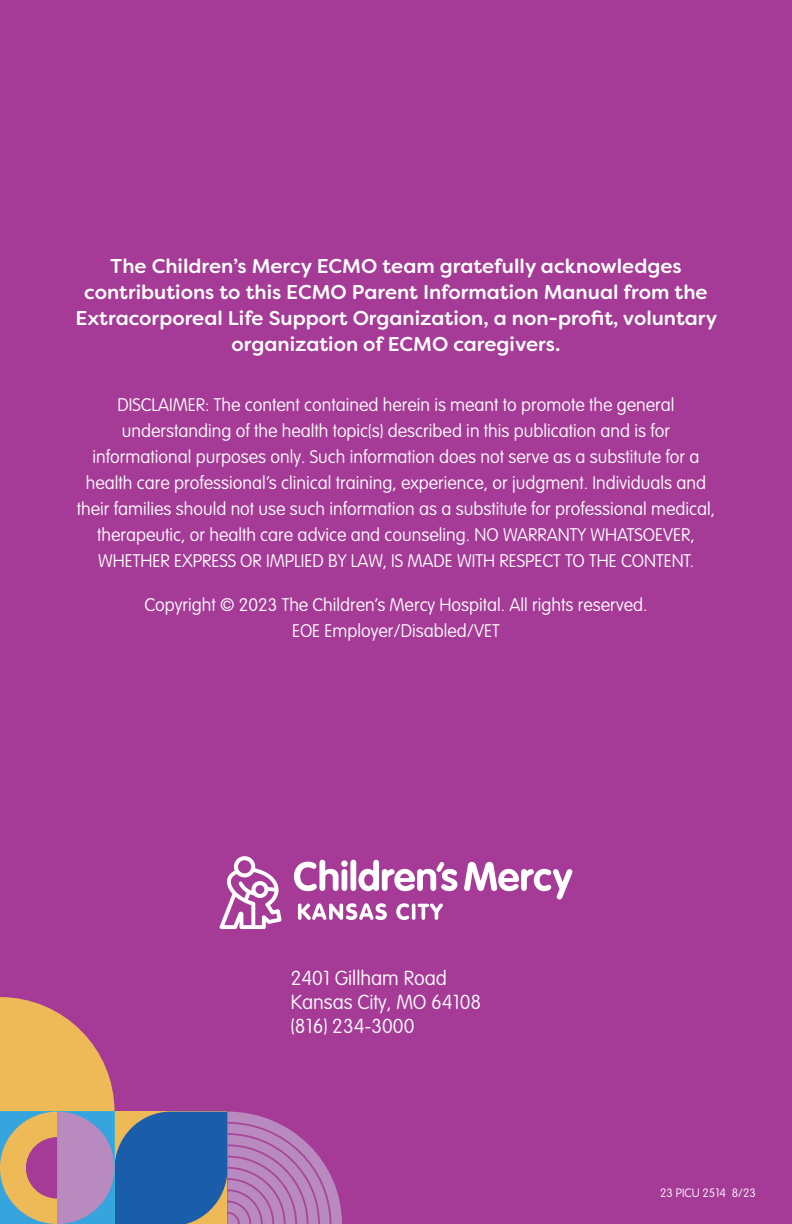
<style>
.page{position:relative;width:792px;height:1224px;background:#a53b96}
.page>*{position:absolute;margin:0;border:0;box-sizing:border-box;transform-origin:0 0}
.Bullet_1{font:500 20px/26px "Filson Soft";color:#fff;text-align:center}
.t1{font:300 20px "VAG Rounded Next";color:#fff}
.Bullet_1-2{font:300 18px/26px "VAG Rounded Next";color:#fff;text-align:center}
.t2{font:300 12px "VAG Rounded Next";color:#fff}
</style>
<div class="page">
<svg style="left:220px;top:856px;width:62px;height:73px"></svg>
<svg style="left:294px;top:860px;width:54px;height:31px"></svg>
<div style="left:350px;top:860px;width:6px;height:31px;background:#fff;border-radius:3px"></div>
<svg style="left:464px;top:862px;width:108px;height:37px"></svg>
<svg style="left:358px;top:860px;width:99px;height:31px"></svg>
<svg style="left:298px;top:903px;width:89px;height:17px"></svg>
<svg style="left:396px;top:903px;width:13px;height:17px"></svg>
<hr style="left:412px;top:904px;width:3px;height:16px;background:#fff;border-radius:2px">
<svg style="left:418px;top:904px;width:25px;height:16px"></svg>
<svg style="left:0;top:997px;width:342px;height:227px"></svg>
<p class="Bullet_1" style="left:75px;top:253px;width:643px">The Children’s Mercy ECMO team gratefully acknowledges contributions to this ECMO Parent Information Manual from the Extracorporeal Life Support Organization, a non-profit, voluntary organization of ECMO caregivers.</p>
<p class="Bullet_1-2" style="left:77px;top:392px;width:640px">DISCLAIMER: The content contained herein is meant to promote the general understanding of the health topic(s) described in this publication and is for informational purposes only. Such information does not serve as a substitute for a health care professional’s clinical training, experience, or judgment. Individuals and their families should not use such information as a substitute for professional medical, therapeutic, or health care advice and counseling. NO WARRANTY WHATSOEVER, WHETHER EXPRESS OR IMPLIED BY LAW, IS MADE WITH RESPECT TO THE CONTENT.</p>
<p class="Bullet_1-2" style="left:144px;top:592px;width:505px">Copyright © 2023 The Children’s Mercy Hospital. All rights reserved.<br>EOE Employer/Disabled/VET</p>
<p class="t1" style="left:291px;top:967px;width:158px">2401 Gillham Road</p>
<p class="t1" style="left:291px;top:991px;width:192px">Kansas City, MO 64108</p>
<p class="t1" style="left:291px;top:1015px;width:125px">(816) 234-3000</p>
<p class="t2" style="left:660px;top:1186px;width:97px">23 PICU 2514 8/23</p>
</div>
